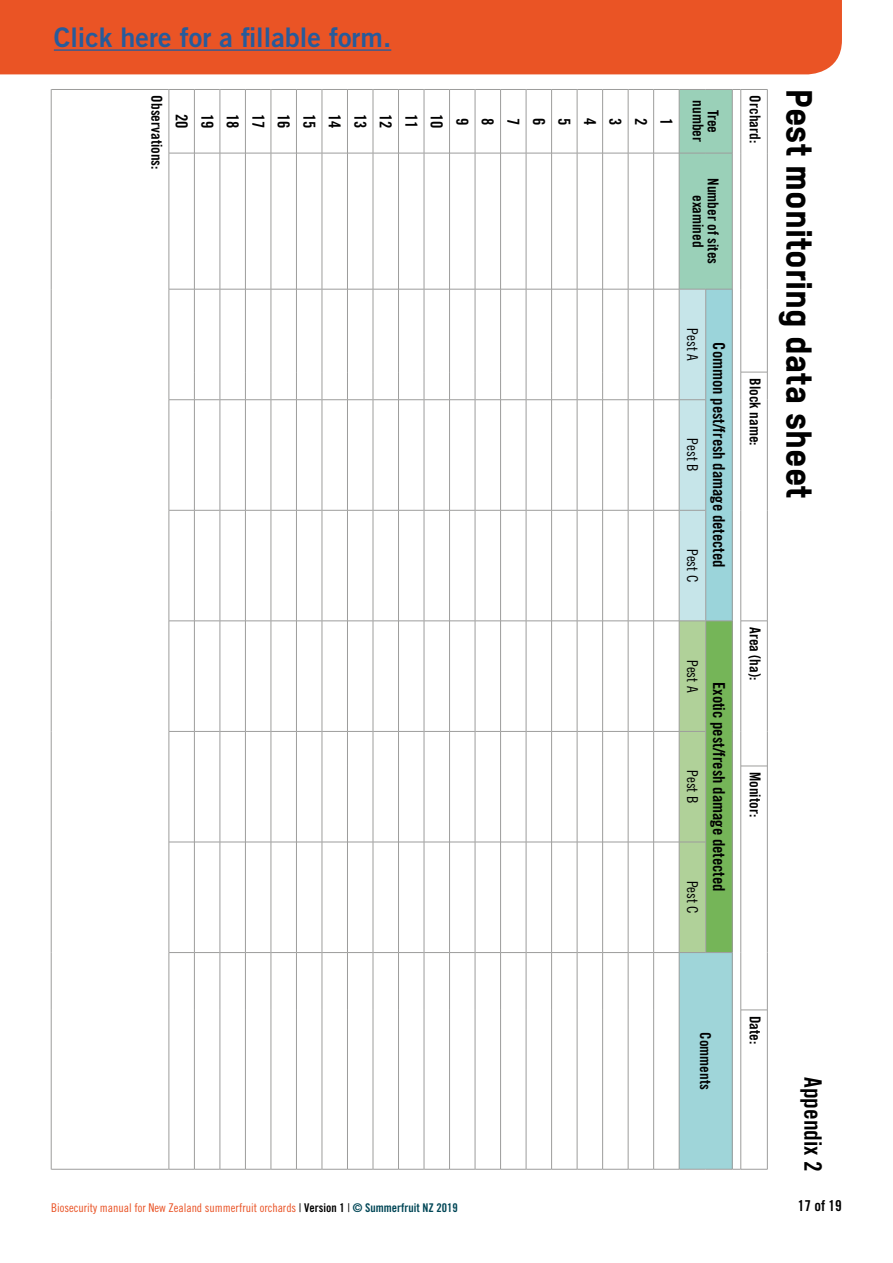
<style>
.page{position:relative;width:893px;height:1263px;background:#fff}
.page>*{position:absolute;margin:0;border:0;box-sizing:border-box;transform-origin:0 0}
.t1{font:800 36px "TSTARPRO";color:#000}
.t2{font:27px "Trade Gothic Bold Two";color:#275b9b}
.t3{font:24px "Trade Gothic Bold Cond Twenty";color:#000}
.t4{font:16.5px "Trade Gothic Bold Cond Twenty";color:#000}
.t5{font:15px/15px "Trade Gothic Bold Cond Twenty";color:#000;text-align:center}
.t6{font:15px "Trade Gothic Cond Eighteen";color:#000}
.t7{font:12px "Trade Gothic Cond Eighteen";color:#e95123}
.s1{color:#000}
.s2{font-family:"Trade Gothic Bold Cond Twenty";color:#000}
.s3{font-family:"Trade Gothic Bold Cond Twenty";color:#004656}
</style>
<div class="page">
<div style="left:0;top:0;width:842px;height:74px;background:#ea5425"></div>
<div style="left:679px;top:952px;width:53px;height:217px;background:#9fd5d9"></div>
<hr style="left:767px;top:952px;width:1px;height:58px;background:#9d9d9c">
<hr style="left:767px;top:1010px;width:1px;height:159px;background:#9d9d9c">
<svg style="left:741px;top:1010px;width:26px;height:1px"></svg>
<hr style="left:740px;top:952px;width:1px;height:58px;background:#9d9d9c">
<hr style="left:740px;top:1010px;width:1px;height:159px;background:#9d9d9c">
<hr style="left:732px;top:952px;width:1px;height:58px;background:#9d9d9c">
<hr style="left:732px;top:1010px;width:1px;height:159px;background:#9d9d9c">
<hr style="left:679px;top:952px;width:1px;height:58px;background:#9d9d9c">
<hr style="left:679px;top:1010px;width:1px;height:159px;background:#9d9d9c">
<hr style="left:653px;top:952px;width:1px;height:58px;background:#9d9d9c">
<hr style="left:653px;top:1010px;width:1px;height:159px;background:#9d9d9c">
<hr style="left:628px;top:952px;width:1px;height:58px;background:#9d9d9c">
<hr style="left:628px;top:1010px;width:1px;height:159px;background:#9d9d9c">
<hr style="left:602px;top:952px;width:1px;height:58px;background:#9d9d9c">
<hr style="left:602px;top:1010px;width:1px;height:159px;background:#9d9d9c">
<hr style="left:577px;top:952px;width:1px;height:58px;background:#9d9d9c">
<hr style="left:577px;top:1010px;width:1px;height:159px;background:#9d9d9c">
<hr style="left:551px;top:952px;width:1px;height:58px;background:#9d9d9c">
<hr style="left:551px;top:1010px;width:1px;height:159px;background:#9d9d9c">
<hr style="left:526px;top:952px;width:1px;height:58px;background:#9d9d9c">
<hr style="left:526px;top:1010px;width:1px;height:159px;background:#9d9d9c">
<hr style="left:500px;top:952px;width:1px;height:58px;background:#9d9d9c">
<hr style="left:500px;top:1010px;width:1px;height:159px;background:#9d9d9c">
<hr style="left:475px;top:952px;width:1px;height:58px;background:#9d9d9c">
<hr style="left:475px;top:1010px;width:1px;height:159px;background:#9d9d9c">
<hr style="left:449px;top:952px;width:1px;height:58px;background:#9d9d9c">
<hr style="left:449px;top:1010px;width:1px;height:159px;background:#9d9d9c">
<hr style="left:424px;top:952px;width:1px;height:58px;background:#9d9d9c">
<hr style="left:424px;top:1010px;width:1px;height:159px;background:#9d9d9c">
<hr style="left:398px;top:952px;width:1px;height:58px;background:#9d9d9c">
<hr style="left:398px;top:1010px;width:1px;height:159px;background:#9d9d9c">
<hr style="left:373px;top:952px;width:1px;height:58px;background:#9d9d9c">
<hr style="left:373px;top:1010px;width:1px;height:159px;background:#9d9d9c">
<hr style="left:347px;top:952px;width:1px;height:58px;background:#9d9d9c">
<hr style="left:347px;top:1010px;width:1px;height:159px;background:#9d9d9c">
<hr style="left:322px;top:952px;width:1px;height:58px;background:#9d9d9c">
<hr style="left:322px;top:1010px;width:1px;height:159px;background:#9d9d9c">
<hr style="left:296px;top:952px;width:1px;height:58px;background:#9d9d9c">
<hr style="left:296px;top:1010px;width:1px;height:159px;background:#9d9d9c">
<hr style="left:271px;top:952px;width:1px;height:58px;background:#9d9d9c">
<hr style="left:271px;top:1010px;width:1px;height:159px;background:#9d9d9c">
<hr style="left:245px;top:952px;width:1px;height:58px;background:#9d9d9c">
<hr style="left:245px;top:1010px;width:1px;height:159px;background:#9d9d9c">
<hr style="left:220px;top:952px;width:1px;height:58px;background:#9d9d9c">
<hr style="left:220px;top:1010px;width:1px;height:159px;background:#9d9d9c">
<hr style="left:194px;top:952px;width:1px;height:58px;background:#9d9d9c">
<hr style="left:194px;top:1010px;width:1px;height:159px;background:#9d9d9c">
<svg style="left:169px;top:1169px;width:598px;height:1px"></svg>
<hr style="left:51px;top:89px;width:118px;height:1px;background:#9d9d9c">
<svg style="left:169px;top:89px;width:599px;height:864px"></svg>
<hr style="left:169px;top:400px;width:1px;height:110px;background:#9d9d9c">
<hr style="left:169px;top:510px;width:1px;height:111px;background:#9d9d9c">
<hr style="left:169px;top:621px;width:1px;height:110px;background:#9d9d9c">
<hr style="left:169px;top:731px;width:1px;height:35px;background:#9d9d9c">
<hr style="left:169px;top:766px;width:1px;height:76px;background:#9d9d9c">
<hr style="left:169px;top:842px;width:1px;height:110px;background:#9d9d9c">
<hr style="left:169px;top:952px;width:1px;height:58px;background:#9d9d9c">
<hr style="left:169px;top:1010px;width:1px;height:159px;background:#9d9d9c">
<hr style="left:51px;top:1169px;width:118px;height:1px;background:#9d9d9c">
<hr style="left:51px;top:89px;width:1px;height:64px;background:#9d9d9c">
<hr style="left:51px;top:153px;width:1px;height:136px;background:#9d9d9c">
<hr style="left:51px;top:289px;width:1px;height:83px;background:#9d9d9c">
<svg style="left:51px;top:372px;width:1px;height:28px"></svg>
<hr style="left:51px;top:400px;width:1px;height:110px;background:#9d9d9c">
<hr style="left:51px;top:510px;width:1px;height:111px;background:#9d9d9c">
<hr style="left:51px;top:621px;width:1px;height:110px;background:#9d9d9c">
<hr style="left:51px;top:731px;width:1px;height:35px;background:#9d9d9c">
<hr style="left:51px;top:766px;width:1px;height:76px;background:#9d9d9c">
<hr style="left:51px;top:842px;width:1px;height:110px;background:#9d9d9c">
<hr style="left:51px;top:952px;width:1px;height:58px;background:#9d9d9c">
<hr style="left:51px;top:1010px;width:1px;height:159px;background:#9d9d9c">
<hr style="left:54px;top:49px;width:337px;height:2px;background:#275b9b">
<h2 class="t2" style="left:54px;top:21px;width:339px">Click here for a fillable form.</h2>
<p class="t5" style="left:164px;top:95px;width:76px;rotate:90deg">Observations:</p>
<h1 class="t1" style="left:824px;top:89px;width:411px;rotate:90deg">Pest monitoring data sheet</h1>
<p class="t5" style="left:763px;top:95px;width:49px;rotate:90deg">Orchard:</p>
<p class="t5" style="left:721px;top:100px;width:43px;rotate:90deg">Tree number</p>
<p class="t5" style="left:721px;top:178px;width:87px;rotate:90deg">Number of sites examined</p>
<p class="t4" style="left:192px;top:114px;width:16px;rotate:90deg">20</p>
<p class="t4" style="left:217px;top:114px;width:16px;rotate:90deg">19</p>
<p class="t4" style="left:243px;top:114px;width:16px;rotate:90deg">18</p>
<p class="t4" style="left:268px;top:114px;width:16px;rotate:90deg">17</p>
<p class="t4" style="left:294px;top:114px;width:16px;rotate:90deg">16</p>
<p class="t4" style="left:319px;top:114px;width:16px;rotate:90deg">15</p>
<p class="t4" style="left:345px;top:114px;width:16px;rotate:90deg">14</p>
<p class="t4" style="left:370px;top:114px;width:16px;rotate:90deg">13</p>
<p class="t4" style="left:396px;top:114px;width:16px;rotate:90deg">12</p>
<p class="t4" style="left:421px;top:114px;width:16px;rotate:90deg">11</p>
<p class="t4" style="left:447px;top:114px;width:16px;rotate:90deg">10</p>
<p class="t4" style="left:472px;top:118px;width:9px;rotate:90deg">9</p>
<p class="t4" style="left:498px;top:118px;width:9px;rotate:90deg">8</p>
<p class="t4" style="left:523px;top:118px;width:9px;rotate:90deg">7</p>
<p class="t4" style="left:549px;top:118px;width:9px;rotate:90deg">6</p>
<p class="t4" style="left:574px;top:118px;width:9px;rotate:90deg">5</p>
<p class="t4" style="left:600px;top:118px;width:9px;rotate:90deg">4</p>
<p class="t4" style="left:625px;top:118px;width:9px;rotate:90deg">3</p>
<p class="t4" style="left:651px;top:118px;width:9px;rotate:90deg">2</p>
<p class="t4" style="left:676px;top:118px;width:9px;rotate:90deg">1</p>
<p class="t6" style="left:701px;top:328px;width:34px;rotate:90deg">Pest A</p>
<p class="t4" style="left:729px;top:342px;width:227px;rotate:90deg">Common pest/fresh damage detected</p>
<p class="t5" style="left:763px;top:378px;width:69px;rotate:90deg">Block name:</p>
<p class="t6" style="left:701px;top:438px;width:35px;rotate:90deg">Pest B</p>
<p class="t6" style="left:701px;top:549px;width:35px;rotate:90deg">Pest C</p>
<p class="t6" style="left:701px;top:660px;width:34px;rotate:90deg">Pest A</p>
<p class="t6" style="left:701px;top:770px;width:35px;rotate:90deg">Pest B</p>
<p class="t6" style="left:701px;top:880px;width:35px;rotate:90deg">Pest C</p>
<p class="t4" style="left:729px;top:682px;width:211px;rotate:90deg">Exotic pest/fresh damage detected</p>
<p class="t5" style="left:763px;top:627px;width:55px;rotate:90deg">Area (ha):</p>
<p class="t5" style="left:763px;top:772px;width:46px;rotate:90deg">Monitor:</p>
<p class="t5" style="left:713px;top:1032px;width:59px;rotate:90deg">Comments</p>
<p class="t5" style="left:763px;top:1016px;width:30px;rotate:90deg">Date:</p>
<h3 class="t3" style="left:828px;top:1077px;width:96px;rotate:90deg">Appendix 2</h3>
<p class="t7" style="left:51px;top:1200px;width:408px">Biosecurity manual for New Zealand summerfruit orchards <span class="s1">|</span> <span class="s2">Version 1</span> <span class="s1">|</span> <span class="s3">© Summerfruit NZ 2019</span></p>
<p class="t5" style="left:798px;top:1198px;width:46px">17 of 19</p>
</div>
